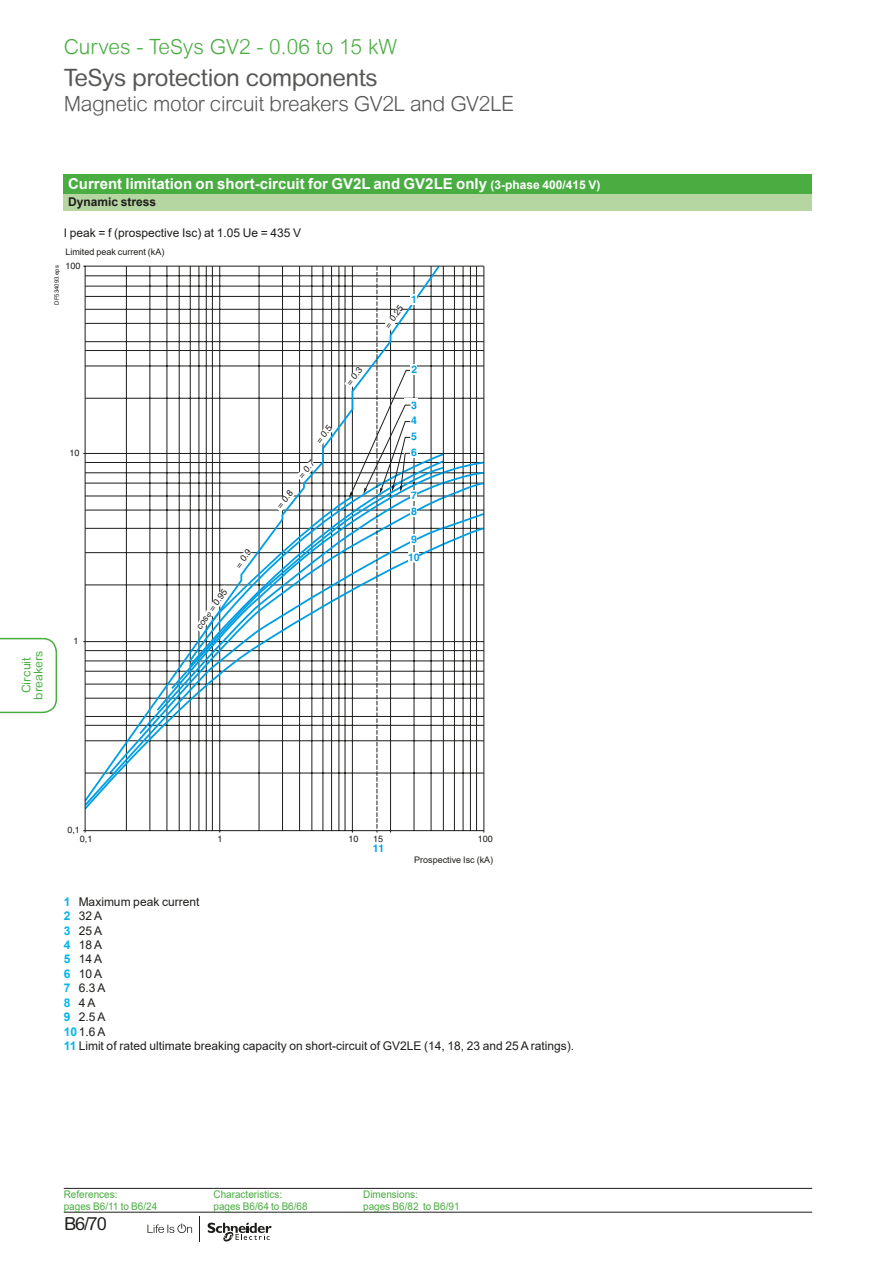
<style>
.page{position:relative;width:893px;height:1263px;background:#fff}
.page>*{position:absolute;margin:0;border:0;box-sizing:border-box;transform-origin:0 0}
.t1{font:24px "Arial Rounded MT Pro";letter-spacing:-.02em;color:#575756}
.t2{font:300 21px "Arial Rounded MT";letter-spacing:-.02em;color:#575756}
.t3{font:300 21px "Arial Rounded MT";color:#49ad41}
.t4{font:18px "Arial Rounded MT Pro";color:#1d1d1b}
.t5{font:700 15px "Arial";color:#fff}
.t6{font:12px/14.4px "Arial";color:#1d1d1b}
.t7{font:12px/12px "Arial Rounded MT Pro";color:#49ad41;text-align:center}
.t8{font:700 12px "Arial";color:#1d1d1b}
.t9{font:10.5px/12px "Arial";color:#49ad41;scale:.95 1}
.t10{font:700 10.5px/17.9px "Helvetica";color:#009fe3;text-align:center}
.t11{font:9px/8.7px "Helvetica";color:#1d1d1b}
.t12{font:9px "Arial";color:#1d1d1b}
.t13{font:6px "Arial";color:#1d1d1b}
.s1{font-size:12px}
.s2{font-weight:700;color:#00b6ed}
</style>
<div class="page">
<svg style="left:147px;top:1223px;width:45px;height:10px"></svg>
<svg style="left:208px;top:1222px;width:64px;height:20px"></svg>
<hr style="left:64px;top:1212px;width:748px;height:1px;background:#1d1d1b">
<div style="left:64px;top:174px;width:748px;height:20px;background:#49ad41"></div>
<div style="left:64px;top:194px;width:748px;height:16px;background:#b5d6a1"></div>
<hr style="left:190px;top:266px;width:1px;height:565px;background:#1d1d1b">
<hr style="left:179px;top:266px;width:1px;height:565px;background:#1d1d1b">
<hr style="left:167px;top:266px;width:1px;height:565px;background:#1d1d1b">
<hr style="left:150px;top:266px;width:1px;height:565px;background:#1d1d1b">
<hr style="left:126px;top:266px;width:1px;height:565px;background:#1d1d1b">
<hr style="left:83px;top:830px;width:401px;height:1px;background:#1d1d1b">
<hr style="left:476px;top:266px;width:1px;height:565px;background:#1d1d1b">
<hr style="left:470px;top:266px;width:1px;height:565px;background:#1d1d1b">
<hr style="left:463px;top:266px;width:1px;height:565px;background:#1d1d1b">
<hr style="left:454px;top:266px;width:1px;height:565px;background:#1d1d1b">
<hr style="left:431px;top:266px;width:1px;height:565px;background:#1d1d1b">
<hr style="left:83px;top:453px;width:401px;height:1px;background:#1d1d1b">
<hr style="left:85px;top:366px;width:399px;height:1px;background:#1d1d1b">
<hr style="left:85px;top:398px;width:399px;height:1px;background:#1d1d1b">
<hr style="left:85px;top:350px;width:399px;height:1px;background:#1d1d1b">
<hr style="left:85px;top:341px;width:399px;height:1px;background:#1d1d1b">
<hr style="left:85px;top:323px;width:399px;height:1px;background:#1d1d1b">
<hr style="left:85px;top:309px;width:399px;height:1px;background:#1d1d1b">
<hr style="left:85px;top:296px;width:399px;height:1px;background:#1d1d1b">
<hr style="left:85px;top:286px;width:399px;height:1px;background:#1d1d1b">
<hr style="left:85px;top:276px;width:399px;height:1px;background:#1d1d1b">
<svg style="left:83px;top:265px;width:362px;height:378px"></svg>
<svg style="left:84px;top:482px;width:400px;height:328px"></svg>
<hr style="left:85px;top:266px;width:1px;height:566px;background:#1d1d1b">
<hr style="left:83px;top:266px;width:401px;height:1px;background:#1d1d1b">
<hr style="left:443px;top:266px;width:1px;height:565px;background:#1d1d1b">
<hr style="left:484px;top:266px;width:1px;height:566px;background:#1d1d1b">
<svg style="left:194px;top:266px;width:225px;height:566px"></svg>
<div style="left:411px;top:365px;width:6px;height:10px;background:#fff"></div>
<hr style="left:64px;top:1188px;width:149px;height:1px;background:#1d1d1b">
<hr style="left:213px;top:1188px;width:150px;height:1px;background:#1d1d1b">
<hr style="left:363px;top:1188px;width:449px;height:1px;background:#1d1d1b">
<svg style="left:0;top:638px;width:57px;height:75px"></svg>
<h2 class="t3" style="left:64px;top:34px;width:335px">Curves - TeSys GV2 - 0.06 to 15 kW</h2>
<h1 class="t1" style="left:64px;top:63px;width:316px">TeSys protection components</h1>
<h2 class="t2" style="left:64px;top:91px;width:452px">Magnetic motor circuit breakers GV2L and GV2LE</h2>
<p class="t5" style="left:68px;top:173px;width:534px">Current limitation on short-circuit for GV2L and GV2LE only <span class="s1">(3-phase 400/415 V)</span></p>
<p class="t8" style="left:68px;top:193px;width:90px">Dynamic stress</p>
<p class="t6" style="left:64px;top:226px;width:239px">I peak = f (prospective Isc) at 1.05 Ue = 435 V</p>
<p class="t11" style="left:65px;top:261px;width:17px">100</p>
<p class="t12" style="left:65px;top:246px;width:101px">Limited peak current (kA)</p>
<p class="t13" style="left:53px;top:305px;width:41px;rotate:-90deg">DF534093.eps</p>
<p class="t10" style="left:411px;top:290px;width:7px">1</p>
<p class="t11" style="left:383px;top:324px;width:27px;rotate:-55deg">= 0.25</p>
<p class="t11" style="left:69px;top:448px;width:12px">10</p>
<p class="t7" style="left:21px;top:700px;width:50px;rotate:-90deg">Circuit breakers</p>
<p class="t11" style="left:74px;top:636px;width:7px">1</p>
<p class="t11" style="left:195px;top:625px;width:48px;rotate:-55deg">cos = 0.95</p>
<p class="t11" style="left:234px;top:564px;width:22px;rotate:-54deg">= 0.9</p>
<p class="t11" style="left:314px;top:440px;width:22px;rotate:-53deg">= 0.5</p>
<p class="t11" style="left:296px;top:474px;width:22px;rotate:-48deg">= 0.7</p>
<p class="t11" style="left:275px;top:504px;width:22px;rotate:-51deg">= 0.8</p>
<p class="t11" style="left:345px;top:382px;width:22px;rotate:-53deg">= 0.3</p>
<p class="t10" style="left:411px;top:360px;width:7px">2</p>
<p class="t10" style="left:411px;top:396px;width:7px">3</p>
<p class="t10" style="left:411px;top:412px;width:7px">4</p>
<p class="t10" style="left:411px;top:427px;width:7px">5</p>
<p class="t10" style="left:411px;top:443px;width:7px">6</p>
<p class="t10" style="left:411px;top:486px;width:7px">7</p>
<p class="t10" style="left:411px;top:502px;width:7px">8</p>
<p class="t10" style="left:408px;top:530px;width:13px">9<br>10</p>
<p class="t11" style="left:80px;top:825px;width:14px;text-indent:-12px">0,1<br>0,1</p>
<p class="t11" style="left:218px;top:834px;width:7px">1</p>
<p class="t11" style="left:478px;top:834px;width:17px">100</p>
<p class="t11" style="left:348px;top:834px;width:12px">10</p>
<p class="t11" style="left:373px;top:834px;width:12px">15</p>
<p class="t10" style="left:373px;top:839px;width:13px">11</p>
<p class="t12" style="left:414px;top:853px;width:81px">Prospective Isc (kA)</p>
<p class="t6" style="left:64px;top:894px;width:512px"><span class="s2">1</span> Maximum peak current<br><span class="s2">2</span> 32 A<br><span class="s2">3</span> 25 A<br><span class="s2">4</span> 18 A<br><span class="s2">5</span> 14 A<br><span class="s2">6</span> 10 A<br><span class="s2">7</span> 6.3 A<br><span class="s2">8</span> 4 A<br><span class="s2">9</span> 2.5 A<br><span class="s2">10</span>1.6 A<br><span class="s2">11</span> Limit of rated ultimate breaking capacity on short-circuit of GV2LE (14, 18, 23 and 25 A ratings).</p>
<p class="t9" style="left:64px;top:1188px;width:100px">References:<br>pages B6/11 to B6/24</p>
<p class="t9" style="left:213px;top:1188px;width:101px">Characteristics: pages B6/64 to B6/68</p>
<p class="t9" style="left:363px;top:1188px;width:103px">Dimensions:<br>pages B6/82 to B6/91</p>
<h3 class="t4" style="left:64px;top:1212px;width:44px">B6/70</h3>
</div>
